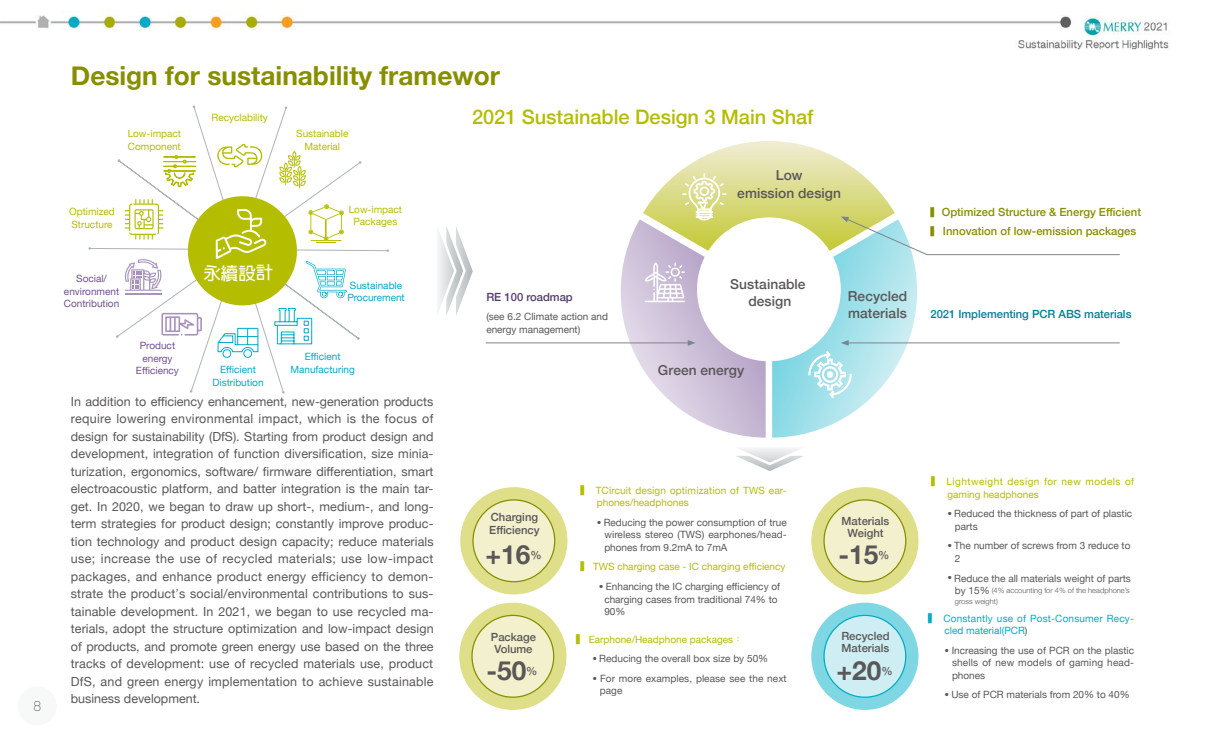
<style>
.page{position:relative;width:1205px;height:745px;background:#fff}
.page>*{position:absolute;margin:0;border:0;box-sizing:border-box;transform-origin:0 0}
.t1{font:700 26.25px "Helvetica Neue";color:#878e00}
.t2{font:700 26.25px "Helvetica Neue";color:#595757}
.t3{font:500 20px "Helvetica Neue";color:#b4bd00}
.t4{font:700 17.5px "AR New Hei B5";color:#fff}
.t5{font:500 13.75px/17.5px "Helvetica Neue";letter-spacing:.005em;color:#595757;text-align:center}
.t6{font:12.5px/17.5px "Helvetica Neue";letter-spacing:.015em;color:#595757;text-align:justify}
.t7{font:300 12.5px "AR New Hei B5";color:#727171}
.t8{font:500 11.25px/19.6px "Helvetica Neue";color:#878e00}
.t9{font:500 11.25px/12.5px "Helvetica Neue";color:#595757}
.t10{font:500 11.25px "Helvetica Neue";letter-spacing:-.005em;color:#008096}
.t11{font:500 11.25px "Helvetica Neue";color:#553c6d}
.t12{font:10px/12.5px "Helvetica Neue";color:#595757}
.t13{font:10px/12.5px "Helvetica Neue";color:#b4bd00}
.t14{font:10px/12.5px "Helvetica Neue";color:#00abc8}
.t15{font:10px/12.5px "Helvetica Neue";color:#715091;text-align:center}
.t16{font:10px/12.5px "Helvetica Neue";letter-spacing:.045em;color:#b4bd00}
.t17{font:300 7.5px/11.2px "Helvetica Neue";color:#595757}
.s1{font-weight:300}
.s2{font-family:"AR New Hei B5";font-weight:300}
.s3{font-weight:300;font-size:7.5px}
.s4{font-family:"Adobe Ming Std";font-weight:300}
.s5{font-family:"AR New Hei B5";font-weight:300;font-size:10px}
.s6{font-weight:400;font-size:10px}
.s7{color:#595757}
</style>
<div class="page">
<img style="left:0;top:10px;width:1169px;height:700px">
<div style="left:18px;top:686px;width:39px;height:39px;background:#f7f8f8;border-radius:50%"></div>
<svg style="left:638px;top:137px;width:262px;height:36px"></svg>
<svg style="left:89px;top:106px;width:299px;height:287px"></svg>
<svg style="left:116px;top:143px;width:231px;height:215px"></svg>
<svg style="left:460px;top:487px;width:107px;height:107px;background:#dcdc86"></svg>
<div style="left:473px;top:499px;width:82px;height:82px;background:#f3f0ce;border-radius:50%"></div>
<div style="left:472px;top:499px;width:83px;height:83px;border:1px solid #878e00;border-radius:50%"></div>
<svg style="left:811px;top:602px;width:107px;height:107px;background:#7dd6e2"></svg>
<div style="left:824px;top:615px;width:82px;height:81px;background:#cfeef3;border-radius:50%"></div>
<div style="left:823px;top:614px;width:83px;height:83px;border:1px solid #00abc8;border-radius:50%"></div>
<svg style="left:811px;top:487px;width:107px;height:107px;background:#dcdc86"></svg>
<div style="left:824px;top:499px;width:82px;height:82px;background:#f3f0ce;border-radius:50%"></div>
<div style="left:823px;top:499px;width:83px;height:83px;border:1px solid #878e00;border-radius:50%"></div>
<svg style="left:459px;top:602px;width:107px;height:107px;background:#dcdb87"></svg>
<div style="left:472px;top:615px;width:82px;height:81px;background:#f3f0ce;border-radius:50%"></div>
<div style="left:471px;top:614px;width:83px;height:83px;border:1px solid #878e00;border-radius:50%"></div>
<hr style="left:486px;top:342px;width:204px;height:1px;background:#7b868c">
<svg style="left:617px;top:173px;width:503px;height:302px"></svg>
<svg style="left:433px;top:205px;width:44px;height:132px"></svg>
<p class="t7" style="left:33px;top:699px;width:9px">8</p>
<h1 class="t1" style="left:71px;top:55px;width:431px">Design for sustainability framewor</h1>
<p class="t13" style="left:128px;top:128px;width:55px">Low-impact<br>Component</p>
<p class="t13" style="left:69px;top:206px;width:47px">Optimized<br>Structure</p>
<p class="t15" style="left:64px;top:273px;width:57px">Social/ environment<br>Contribution</p>
<p class="t15" style="left:136px;top:340px;width:44px">Product energy<br>Efficiency</p>
<p class="t13" style="left:212px;top:112px;width:58px">Recyclability</p>
<p class="t13" style="left:296px;top:128px;width:54px;text-align:center">Sustainable<br>Material</p>
<h3 class="t4" style="left:203px;top:264px;width:71px;rotate:-1deg">永續設計</h3>
<p class="t13" style="left:349px;top:203px;width:55px;text-align:center">Low-impact<br>Packages</p>
<p class="t14" style="left:347px;top:279px;width:59px">Sustainable<br>Procurement</p>
<p class="t14" style="left:212px;top:364px;width:53px;text-align:center">Efficient<br>Distribution</p>
<p class="t14" style="left:290px;top:350px;width:66px;text-align:center">Efficient<br>Manufacturing</p>
<p class="t6" style="left:71px;top:393px;width:364px">In addition to efficiency enhancement, new-generation products require lowering environmental impact, which is the focus of design for sustainability (DfS). Starting from product design and development, integration of function diversification, size minia&shy;turization, ergonomics, software/ firmware differentiation, smart electroacoustic platform, and batter integration is the main tar&shy;get. In 2020, we began to draw up short-, medium-, and long&shy;term strategies for product design; constantly improve produc&shy;tion technology and product design capacity; reduce materials use; increase the use of recycled materials; use low-impact packages, and enhance product energy efficiency to demon&shy;strate the product<span class="s1">’</span>s social/environmental contributions to sus&shy;tainable development. In 2021, we began to use recycled ma&shy;terials, adopt the structure optimization and low-impact design of products, and promote green energy use based on the three tracks of development: use of recycled materials use, product DfS, and green energy implementation to achieve sustainable business development.</p>
<h2 class="t3" style="left:472px;top:100px;width:343px">2021 Sustainable Design 3 Main Shaf</h2>
<p class="t11" style="left:486px;top:288px;width:88px">RE 100 roadmap</p>
<p class="t12" style="left:486px;top:311px;width:123px">(see 6.2 Climate action and energy management)</p>
<p class="t5" style="left:737px;top:165px;width:105px">Low<br>emission design</p>
<p class="t5" style="left:730px;top:274px;width:77px">Sustainable design</p>
<p class="t5" style="left:658px;top:359px;width:88px">Green energy</p>
<p class="t5" style="left:848px;top:285px;width:61px;text-align:left">Recycled materials</p>
<p class="t9" style="left:489px;top:510px;width:52px">Charging<br>Efficiency</p>
<h1 class="t2" style="left:485px;top:534px;width:46px">+16</h1>
<p class="t9" style="left:530px;top:547px;width:13px">%</p>
<p class="t9" style="left:491px;top:629px;width:47px;text-align:center">Package<br>Volume</p>
<h1 class="t2" style="left:486px;top:649px;width:41px">-50</h1>
<p class="t9" style="left:526px;top:663px;width:13px">%</p>
<p class="t13" style="left:597px;top:484px;width:191px;text-indent:-16px"><span class="s2">▍</span> TCircuit design optimization of TWS ear&shy;phones/headphones</p>
<p class="t12" style="left:604px;top:516px;width:184px;text-align:justify;text-indent:-8px"><span class="s3">●</span> Reducing the power consumption of true wireless stereo (TWS) earphones/head&shy;phones from 9.2mA to 7mA</p>
<p class="t13" style="left:580px;top:561px;width:206px"><span class="s2">▍</span> TWS charging case - IC charging efficiency</p>
<p class="t12" style="left:604px;top:580px;width:177px;text-indent:-5px"><span class="s3">●</span> Enhancing the IC charging efficiency of charging cases from traditional 74% to<br>90%</p>
<p class="t13" style="left:576px;top:633px;width:168px"><span class="s2">▍</span> Earphone/Headphone packages<span class="s4">：</span></p>
<p class="t12" style="left:592px;top:652px;width:177px"><span class="s3">●</span> Reducing the overall box size by 50%</p>
<p class="t12" style="left:600px;top:672px;width:188px;text-indent:-8px"><span class="s3">●</span> For more examples, please see the next page</p>
<p class="t9" style="left:841px;top:513px;width:49px;text-align:center">Materials<br>Weight</p>
<h1 class="t2" style="left:838px;top:534px;width:41px">-15</h1>
<p class="t9" style="left:878px;top:547px;width:13px">%</p>
<p class="t9" style="left:841px;top:628px;width:50px">Recycled<br>Materials</p>
<h1 class="t2" style="left:836px;top:649px;width:46px">+20</h1>
<p class="t9" style="left:881px;top:663px;width:13px">%</p>
<p class="t8" style="left:930px;top:201px;width:212px"><span class="s5">▍</span>Optimized Structure &amp; Energy Efficient <span class="s5">▍</span> Innovation of low-emission packages</p>
<p class="t10" style="left:930px;top:304px;width:203px">2021 Implementing PCR ABS materials</p>
<p class="t16" style="left:947px;top:475px;width:188px;text-indent:-16px"><span class="s2">▍</span> Lightweight design for new models of gaming headphones</p>
<p class="t12" style="left:955px;top:507px;width:179px;text-indent:-8px"><span class="s3">●</span> Reduced the thickness of part of plastic parts</p>
<p class="t12" style="left:955px;top:540px;width:177px;text-indent:-8px"><span class="s3">●</span> The number of screws from 3 reduce to<br>2</p>
<p class="t12" style="left:947px;top:572px;width:185px"><span class="s3">●</span> Reduce the all materials weight of parts</p>
<p class="t17" style="left:955px;top:583px;width:176px"><span class="s6">by 15%</span> (4% accounting for 4% of the headphone’s gross weight)</p>
<p class="t14" style="left:944px;top:612px;width:191px;text-indent:-16px"><span class="s2">▍</span> Constantly use of Post-Consumer Recy&shy;cled material(PCR<span class="s7">)</span></p>
<p class="t12" style="left:952px;top:644px;width:184px;text-align:justify;text-indent:-7px"><span class="s3">●</span> Increasing the use of PCR on the plastic shells of new models of gaming head&shy;phones</p>
<p class="t12" style="left:944px;top:688px;width:187px"><span class="s3">●</span> Use of PCR materials from 20% to 40%</p>
</div>
